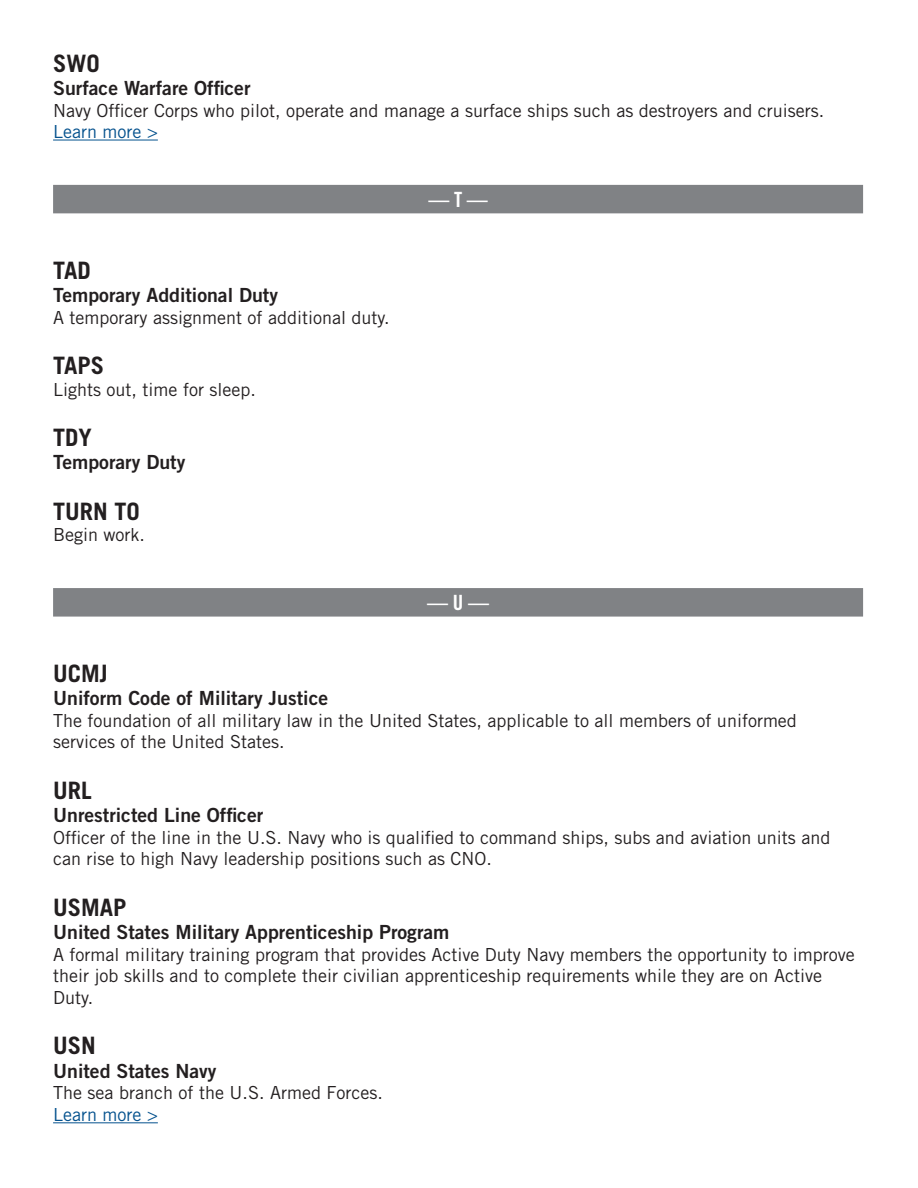
<style>
.page{position:relative;width:918px;height:1188px;background:#fff}
.page>*{position:absolute;margin:0;border:0;box-sizing:border-box;transform-origin:0 0}
.t1{font:700 24px "Trade Gothic LT Std";color:#231f20}
.t2{font:21px "Trade Gothic LT Std Bd Cn 20";color:#fff}
.t3{font:19.5px "Trade Gothic LT Std Bd 2";color:#231f20}
.t4{font:18px/21.6px "Trade Gothic LT Std";color:#231f20}
.t5{font:18px "Trade Gothic LT Std";color:#05528e}
</style>
<div class="page">
<hr style="left:53px;top:140px;width:105px;height:1px;background:#05528e">
<div style="left:53px;top:185px;width:810px;height:28px;background:#808285"></div>
<div style="left:53px;top:588px;width:810px;height:29px;background:#808285"></div>
<hr style="left:53px;top:1122px;width:105px;height:1px;background:#05528e">
<h1 class="t1" style="left:53px;top:48px;width:46px">SWO</h1>
<p class="t3" style="left:53px;top:76px;width:199px">Surface Warfare Officer</p>
<p class="t4" style="left:53px;top:99px;width:773px">Navy Officer Corps who pilot, operate and manage a surface ships such as destroyers and cruisers.</p>
<p class="t5" style="left:53px;top:121px;width:106px">Learn more &gt;</p>
<h1 class="t1" style="left:53px;top:255px;width:39px">TAD</h1>
<p class="t3" style="left:53px;top:283px;width:226px">Temporary Additional Duty</p>
<p class="t4" style="left:53px;top:306px;width:338px">A temporary assignment of additional duty.</p>
<h1 class="t1" style="left:53px;top:351px;width:53px">TAPS</h1>
<p class="t4" style="left:53px;top:378px;width:204px">Lights out, time for sleep.</p>
<h1 class="t1" style="left:53px;top:423px;width:40px">TDY</h1>
<p class="t3" style="left:53px;top:450px;width:134px">Temporary Duty</p>
<h1 class="t1" style="left:53px;top:497px;width:86px">TURN TO</h1>
<p class="t4" style="left:53px;top:524px;width:93px">Begin work.</p>
<p class="t2" style="left:428px;top:186px;width:61px">— T —</p>
<p class="t2" style="left:427px;top:590px;width:63px">— U —</p>
<h1 class="t1" style="left:53px;top:659px;width:56px">UCMJ</h1>
<p class="t3" style="left:53px;top:686px;width:277px">Uniform Code of Military Justice</p>
<p class="t4" style="left:53px;top:709px;width:745px">The foundation of all military law in the United States, applicable to all members of uniformed services of the United States.</p>
<h1 class="t1" style="left:53px;top:776px;width:38px">URL</h1>
<p class="t3" style="left:53px;top:803px;width:212px">Unrestricted Line Officer</p>
<p class="t4" style="left:53px;top:826px;width:779px">Officer of the line in the U.S. Navy who is qualified to command ships, subs and aviation units and can rise to high Navy leadership positions such as CNO.</p>
<h1 class="t1" style="left:53px;top:893px;width:75px">USMAP</h1>
<p class="t3" style="left:53px;top:920px;width:398px">United States Military Apprenticeship Program</p>
<p class="t4" style="left:53px;top:943px;width:803px">A formal military training program that provides Active Duty Navy members the opportunity to improve their job skills and to complete their civilian apprenticeship requirements while they are on Active<br>Duty.</p>
<h1 class="t1" style="left:53px;top:1031px;width:44px">USN</h1>
<p class="t3" style="left:53px;top:1059px;width:165px">United States Navy</p>
<p class="t4" style="left:53px;top:1082px;width:331px">The sea branch of the U.S. Armed Forces.</p>
<p class="t5" style="left:53px;top:1104px;width:106px">Learn more &gt;</p>
</div>
